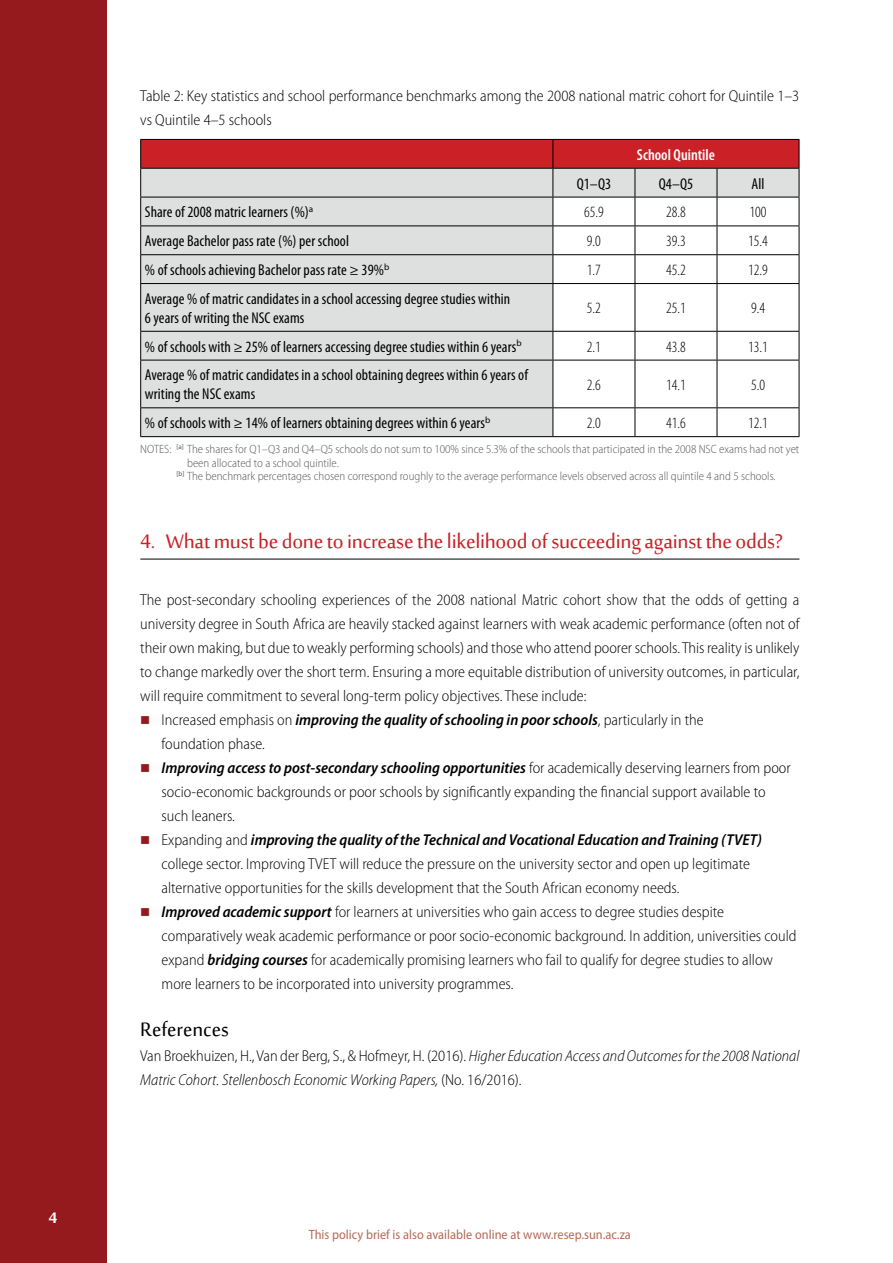
<style>
.page{position:relative;width:893px;height:1263px;background:#fff}
.page>*{position:absolute;margin:0;border:0;box-sizing:border-box;transform-origin:0 0}
.t1{font:27px "Sakkal Majalla";letter-spacing:-.01em;color:#ca2026}
.t2{font:27px "Sakkal Majalla";color:#000}
.t3{font:700 21px "Sakkal Majalla";color:#fff}
.t4{font:300 semi-condensed 15.75px/24px "Myriad Pro";color:#000}
.t5{font:condensed 15.75px/18.9px "Myriad Pro";letter-spacing:.005em;color:#000}
.t6{font:italic 600 semi-condensed 15.75px "Myriad Pro";color:#000}
.t7{font:italic 300 semi-condensed 15.75px/24px "Myriad Pro";color:#000}
.t8{font:300 condensed 15.75px "Myriad Pro";color:#000}
.t9{font:600 condensed 15.75px "Myriad Pro";color:#fff}
.t10{font:semi-condensed 13.5px "Myriad Pro";color:#b76c59}
.t11{font:300 semi-condensed 12px "Myriad Pro";color:#58595b}
.s1{font-weight:300;font-style:normal}
.s2{font-weight:600;font-style:italic}
.s3{font-style:normal}
</style>
<div class="page">
<div style="left:0;top:0;width:106px;height:1263px;background:#941a1d"></div>
<hr style="left:140px;top:559px;width:659px;height:1px;background:#000">
<svg style="left:141px;top:284px;width:658px;height:152px;fill:#dedfdf"></svg>
<hr style="left:140px;top:283px;width:413px;height:1px;background:#000">
<hr style="left:553px;top:283px;width:82px;height:1px;background:#000">
<hr style="left:635px;top:283px;width:82px;height:1px;background:#000">
<hr style="left:635px;top:284px;width:1px;height:47px;background:#000">
<hr style="left:717px;top:283px;width:82px;height:1px;background:#000">
<hr style="left:717px;top:284px;width:1px;height:47px;background:#000">
<hr style="left:140px;top:331px;width:413px;height:1px;background:#000">
<hr style="left:553px;top:331px;width:82px;height:1px;background:#000">
<hr style="left:635px;top:331px;width:82px;height:1px;background:#000">
<svg style="left:635px;top:332px;width:1px;height:28px"></svg>
<hr style="left:717px;top:331px;width:82px;height:1px;background:#000">
<svg style="left:717px;top:332px;width:1px;height:28px"></svg>
<hr style="left:140px;top:360px;width:413px;height:1px;background:#000">
<hr style="left:553px;top:360px;width:82px;height:1px;background:#000">
<hr style="left:635px;top:360px;width:82px;height:1px;background:#000">
<hr style="left:635px;top:360px;width:1px;height:47px;background:#000">
<hr style="left:717px;top:360px;width:82px;height:1px;background:#000">
<hr style="left:717px;top:360px;width:1px;height:47px;background:#000">
<hr style="left:140px;top:407px;width:413px;height:1px;background:#000">
<hr style="left:553px;top:407px;width:82px;height:1px;background:#000">
<hr style="left:635px;top:407px;width:82px;height:1px;background:#000">
<svg style="left:635px;top:408px;width:1px;height:28px"></svg>
<hr style="left:717px;top:407px;width:82px;height:1px;background:#000">
<svg style="left:717px;top:408px;width:1px;height:28px"></svg>
<hr style="left:140px;top:284px;width:1px;height:47px;background:#000">
<svg style="left:140px;top:332px;width:1px;height:28px"></svg>
<hr style="left:140px;top:360px;width:1px;height:47px;background:#000">
<svg style="left:140px;top:408px;width:1px;height:28px"></svg>
<hr style="left:140px;top:436px;width:413px;height:1px;background:#000">
<svg style="left:140px;top:139px;width:660px;height:144px"></svg>
<hr style="left:553px;top:284px;width:1px;height:47px;background:#000">
<hr style="left:799px;top:284px;width:1px;height:47px;background:#000">
<svg style="left:553px;top:332px;width:1px;height:28px"></svg>
<svg style="left:799px;top:332px;width:1px;height:28px"></svg>
<hr style="left:553px;top:360px;width:1px;height:47px;background:#000">
<hr style="left:799px;top:360px;width:1px;height:47px;background:#000">
<svg style="left:553px;top:408px;width:1px;height:28px"></svg>
<svg style="left:799px;top:408px;width:1px;height:28px"></svg>
<hr style="left:553px;top:436px;width:82px;height:1px;background:#000">
<hr style="left:635px;top:436px;width:82px;height:1px;background:#000">
<hr style="left:717px;top:436px;width:82px;height:1px;background:#000">
<h2 class="t3" style="left:49px;top:1206px;width:10px">4</h2>
<p class="t4" style="left:140px;top:83px;width:660px">Table 2: Key statistics and school performance benchmarks among the 2008 national matric cohort for Quintile 1–3 vs Quintile 4–5 schools</p>
<p class="t9" style="left:637px;top:145px;width:80px">School Quintile</p>
<p class="t5" style="left:577px;top:174px;width:36px">Q1–Q3</p>
<p class="t5" style="left:659px;top:174px;width:36px">Q4–Q5</p>
<p class="t5" style="left:751px;top:174px;width:14px">All</p>
<p class="t5" style="left:145px;top:203px;width:170px">Share of 2008 matric learners (%)<sup>a</sup></p>
<p class="t8" style="left:584px;top:203px;width:21px">65.9</p>
<p class="t8" style="left:666px;top:203px;width:21px">28.8</p>
<p class="t8" style="left:749px;top:203px;width:19px">100</p>
<p class="t5" style="left:145px;top:231px;width:206px">Average Bachelor pass rate (%) per school</p>
<p class="t8" style="left:587px;top:232px;width:16px">9.0</p>
<p class="t8" style="left:666px;top:232px;width:21px">39.3</p>
<p class="t8" style="left:748px;top:232px;width:21px">15.4</p>
<p class="t5" style="left:145px;top:260px;width:246px">% of schools achieving Bachelor pass rate ≥ 39%<sup>b</sup></p>
<p class="t8" style="left:587px;top:261px;width:16px">1.7</p>
<p class="t8" style="left:666px;top:261px;width:21px">45.2</p>
<p class="t8" style="left:748px;top:261px;width:21px">12.9</p>
<p class="t5" style="left:145px;top:289px;width:367px">Average % of matric candidates in a school accessing degree studies within<br>6 years of writing the NSC exams</p>
<p class="t8" style="left:587px;top:299px;width:16px">5.2</p>
<p class="t8" style="left:666px;top:299px;width:21px">25.1</p>
<p class="t8" style="left:751px;top:299px;width:16px">9.4</p>
<p class="t5" style="left:145px;top:337px;width:378px">% of schools with ≥ 25% of learners accessing degree studies within 6 years<sup>b</sup></p>
<p class="t8" style="left:587px;top:337px;width:16px">2.1</p>
<p class="t8" style="left:666px;top:337px;width:21px">43.8</p>
<p class="t8" style="left:748px;top:337px;width:21px">13.1</p>
<p class="t5" style="left:145px;top:366px;width:384px">Average % of matric candidates in a school obtaining degrees within 6 years of writing the NSC exams</p>
<p class="t8" style="left:587px;top:375px;width:16px">2.6</p>
<p class="t8" style="left:666px;top:375px;width:21px">14.1</p>
<p class="t8" style="left:751px;top:375px;width:16px">5.0</p>
<p class="t5" style="left:145px;top:413px;width:347px">% of schools with ≥ 14% of learners obtaining degrees within 6 years<sup>b</sup></p>
<p class="t8" style="left:587px;top:414px;width:16px">2.0</p>
<p class="t8" style="left:666px;top:414px;width:21px">41.6</p>
<p class="t8" style="left:748px;top:414px;width:21px">12.1</p>
<p class="t11" style="left:140px;top:442px;width:660px">NOTES: <sup>[a]</sup> The shares for Q1–Q3 and Q4–Q5 schools do not sum to 100% since 5.3% of the schools that participated in the 2008 NSC exams had not yet</p>
<p class="t11" style="left:187px;top:455px;width:153px">been allocated to a school quintile.</p>
<p class="t11" style="left:176px;top:469px;width:601px"><sup>[b]</sup> The benchmark percentages chosen correspond roughly to the average performance levels observed across all quintile 4 and 5 schools.</p>
<h1 class="t1" style="left:140px;top:526px;width:644px">4. What must be done to increase the likelihood of succeeding against the odds?</h1>
<p class="t4" style="left:140px;top:587px;width:661px">The post-secondary schooling experiences of the 2008 national Matric cohort show that the odds of getting a</p>
<p class="t4" style="left:140px;top:611px;width:661px">university degree in South Africa are heavily stacked against learners with weak academic performance (often not of</p>
<p class="t4" style="left:140px;top:635px;width:661px">their own making, but due to weakly performing schools) and those who attend poorer schools. This reality is unlikely</p>
<p class="t4" style="left:140px;top:659px;width:661px">to change markedly over the short term. Ensuring a more equitable distribution of university outcomes, in particular,</p>
<p class="t4" style="left:140px;top:683px;width:448px">will require commitment to several long-term policy objectives. These include:</p>
<p class="t6" style="left:162px;top:709px;width:544px"><span class="s1">Increased emphasis on</span> improving the quality of schooling in poor schools<span class="s1">, particularly in the</span></p>
<p class="t4" style="left:162px;top:731px;width:105px">foundation phase.</p>
<p class="t6" style="left:162px;top:757px;width:631px">Improving access to post-secondary schooling opportunities <span class="s1">for academically deserving learners from poor</span></p>
<p class="t4" style="left:162px;top:779px;width:605px">socio-economic backgrounds or poor schools by significantly expanding the financial support available to</p>
<p class="t4" style="left:162px;top:803px;width:75px">such leaners.</p>
<p class="t6" style="left:162px;top:829px;width:602px"><span class="s1">Expanding and</span> improving the quality of the Technical and Vocational Education and Training (TVET)</p>
<p class="t4" style="left:162px;top:851px;width:590px">college sector. Improving TVET will reduce the pressure on the university sector and open up legitimate</p>
<p class="t4" style="left:162px;top:875px;width:519px">alternative opportunities for the skills development that the South African economy needs.</p>
<p class="t4" style="left:162px;top:899px;width:564px"><span class="s2">Improved academic support</span> for learners at universities who gain access to degree studies despite</p>
<p class="t4" style="left:162px;top:923px;width:636px">comparatively weak academic performance or poor socio-economic background. In addition, universities could</p>
<p class="t4" style="left:162px;top:947px;width:613px">expand <span class="s2">bridging courses</span> for academically promising learners who fail to qualify for degree studies to allow</p>
<p class="t4" style="left:162px;top:971px;width:353px">more learners to be incorporated into university programmes.</p>
<h1 class="t2" style="left:140px;top:1014px;width:90px">References</h1>
<p class="t7" style="left:140px;top:1043px;width:661px"><span class="s3">Van Broekhuizen, H., Van der Berg, S., &amp; Hofmeyr, H. (2016).</span> Higher Education Access and Outcomes for the 2008 National<br>Matric Cohort<span class="s3">.</span> Stellenbosch Economic Working Papers, <span class="s3">(No. 16/2016).</span></p>
<p class="t10" style="left:309px;top:1226px;width:324px">This policy brief is also available online at www.resep.sun.ac.za</p>
</div>
